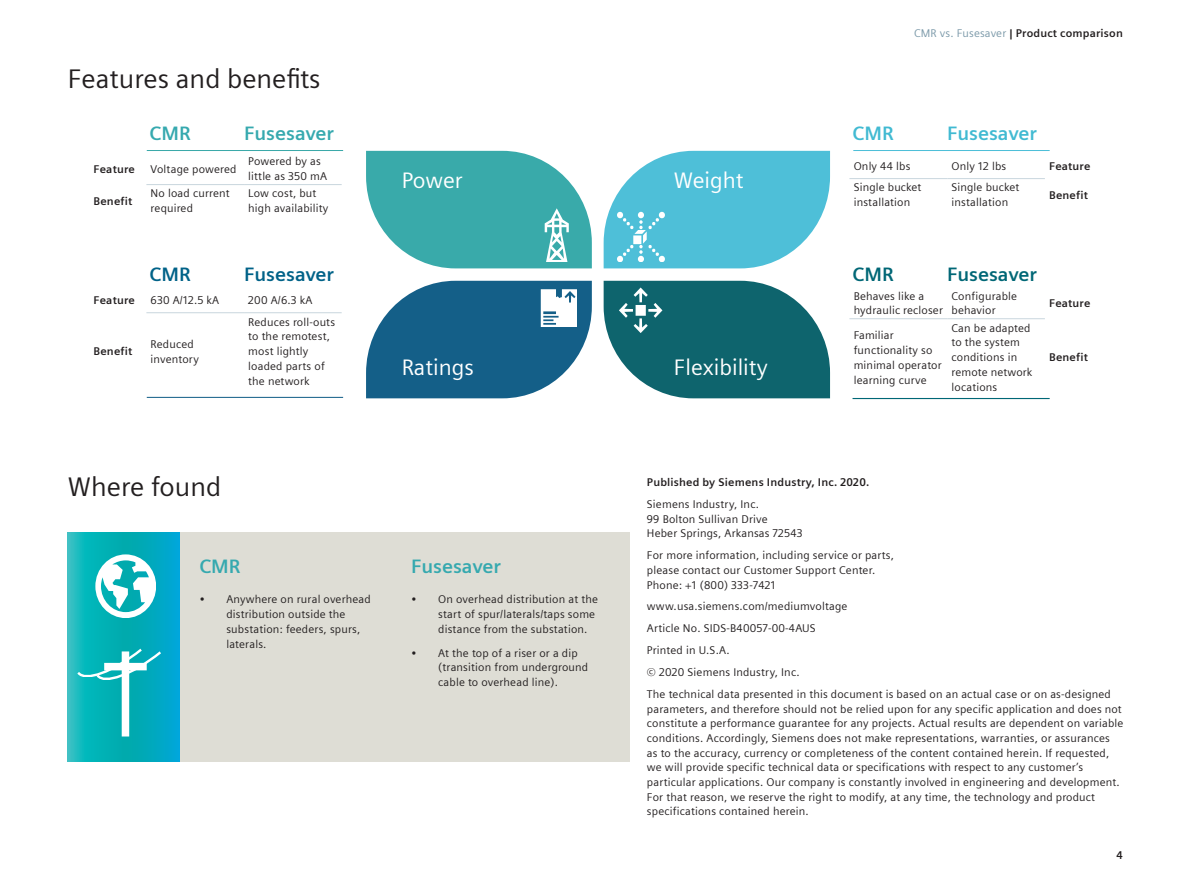
<style>
.page{position:relative;width:1191px;height:893px;background:#fff}
.page>*{position:absolute;margin:0;border:0;box-sizing:border-box;transform-origin:0 0}
.t1{font:27px "Siemens Sans";color:#231f20}
.t2{font:22.5px "Siemens Sans";color:#fff}
.t3{font:700 19.5px "Siemens Sans";color:#36a9af}
.t4{font:700 19.5px "Siemens Sans";color:#006288}
.t5{font:700 19.5px "Siemens Sans";color:#41bad2}
.t6{font:700 19.5px "Siemens Sans";color:#006776}
.t7{font:11.25px/14.9px "Siemens Sans";letter-spacing:.015em;color:#231f20}
.t8{font:700 11.25px "Siemens Sans";letter-spacing:.015em;color:#231f20}
.s1{font-weight:400;color:#7b99a9}
</style>
<div class="page">
<div style="left:180px;top:532px;width:449px;height:230px;background:#deddd5"></div>
<hr style="left:147px;top:150px;width:196px;height:1px;background:#3ba9a9">
<hr style="left:147px;top:397px;width:196px;height:1px;background:#145f88">
<hr style="left:853px;top:150px;width:196px;height:1px;background:#4ebfd8">
<hr style="left:853px;top:399px;width:196px;height:1px;background:#0e646d">
<hr style="left:146px;top:184px;width:98px;height:1px;background:#c9d6de">
<hr style="left:244px;top:184px;width:98px;height:1px;background:#c9d6de">
<hr style="left:852px;top:398px;width:197px;height:1px;background:#006776">
<hr style="left:146px;top:312px;width:98px;height:1px;background:#c9d6de">
<hr style="left:244px;top:312px;width:98px;height:1px;background:#c9d6de">
<hr style="left:849px;top:178px;width:98px;height:1px;background:#c9d6de">
<hr style="left:947px;top:178px;width:98px;height:1px;background:#c9d6de">
<hr style="left:849px;top:318px;width:98px;height:1px;background:#c9d6de">
<hr style="left:947px;top:318px;width:98px;height:1px;background:#c9d6de">
<svg style="left:603px;top:281px;width:227px;height:117px;background:#327b83"></svg>
<svg style="left:603px;top:151px;width:227px;height:117px;background:#68c8dd"></svg>
<svg style="left:366px;top:281px;width:226px;height:117px"></svg>
<svg style="left:366px;top:151px;width:226px;height:117px;background:#57b7b7"></svg>
<svg style="left:68px;top:532px;width:112px;height:230px;background:#07afbf"></svg>
<svg style="left:95px;top:554px;width:61px;height:63px"></svg>
<div style="left:122px;top:651px;width:7px;height:85px;background:#fff"></div>
<svg style="left:77px;top:648px;width:84px;height:31px"></svg>
<h1 class="t1" style="left:68px;top:59px;width:254px">Features and benefits</h1>
<h3 class="t3" style="left:150px;top:119px;width:43px">CMR</h3>
<h3 class="t3" style="left:244px;top:119px;width:91px">Fusesaver</h3>
<p class="t8" style="left:94px;top:160px;width:43px">Feature</p>
<p class="t7" style="left:151px;top:161px;width:87px">Voltage powered</p>
<p class="t7" style="left:248px;top:153px;width:80px">Powered by as little as 350 mA</p>
<p class="t8" style="left:94px;top:192px;width:40px">Benefit</p>
<p class="t7" style="left:151px;top:185px;width:81px">No load current required</p>
<p class="t7" style="left:248px;top:185px;width:82px">Low cost, but high availability</p>
<h3 class="t4" style="left:150px;top:259px;width:43px">CMR</h3>
<h3 class="t4" style="left:244px;top:259px;width:91px">Fusesaver</h3>
<p class="t8" style="left:94px;top:292px;width:43px">Feature</p>
<p class="t7" style="left:151px;top:292px;width:70px">630 A/12.5 kA</p>
<p class="t7" style="left:248px;top:292px;width:66px">200 A/6.3 kA</p>
<p class="t8" style="left:94px;top:343px;width:40px">Benefit</p>
<p class="t7" style="left:151px;top:336px;width:50px">Reduced inventory</p>
<p class="t7" style="left:248px;top:313px;width:88px">Reduces roll-outs to the remotest, most lightly loaded parts of the network</p>
<h2 class="t2" style="left:402px;top:163px;width:63px">Power</h2>
<h2 class="t2" style="left:674px;top:163px;width:71px">Weight</h2>
<h2 class="t2" style="left:402px;top:350px;width:74px">Ratings</h2>
<h2 class="t2" style="left:674px;top:350px;width:95px">Flexibility</h2>
<p class="t8" style="left:914px;top:25px;width:210px"><span class="s1">CMR vs. Fusesaver</span> | Product comparison</p>
<h3 class="t5" style="left:852px;top:119px;width:43px">CMR</h3>
<h3 class="t5" style="left:947px;top:119px;width:91px">Fusesaver</h3>
<p class="t7" style="left:853px;top:158px;width:58px">Only 44 lbs</p>
<p class="t7" style="left:951px;top:158px;width:56px">Only 12 lbs</p>
<p class="t8" style="left:1049px;top:157px;width:43px">Feature</p>
<p class="t7" style="left:853px;top:179px;width:69px">Single bucket installation</p>
<p class="t7" style="left:951px;top:179px;width:69px">Single bucket installation</p>
<p class="t8" style="left:1049px;top:186px;width:40px">Benefit</p>
<h3 class="t6" style="left:852px;top:259px;width:43px">CMR</h3>
<h3 class="t6" style="left:947px;top:259px;width:91px">Fusesaver</h3>
<p class="t7" style="left:853px;top:287px;width:91px">Behaves like a hydraulic recloser</p>
<p class="t7" style="left:951px;top:287px;width:67px">Configurable behavior</p>
<p class="t8" style="left:1049px;top:295px;width:43px">Feature</p>
<p class="t7" style="left:853px;top:327px;width:90px">Familiar functionality so minimal operator learning curve</p>
<p class="t7" style="left:951px;top:319px;width:82px">Can be adapted to the system conditions in remote network locations</p>
<p class="t8" style="left:1049px;top:349px;width:40px">Benefit</p>
<h1 class="t1" style="left:68px;top:466px;width:155px">Where found</h1>
<h3 class="t3" style="left:199px;top:551px;width:43px">CMR</h3>
<h3 class="t3" style="left:411px;top:551px;width:91px">Fusesaver</h3>
<p class="t7" style="left:226px;top:591px;width:146px;text-indent:-27px">• Anywhere on rural overhead distribution outside the substation: feeders, spurs, laterals.</p>
<p class="t7" style="left:438px;top:591px;width:161px;text-indent:-27px">• On overhead distribution at the start of spur/laterals/taps some distance from the substation.</p>
<p class="t7" style="left:438px;top:644px;width:151px;text-indent:-27px">• At the top of a riser or a dip (transition from underground cable to overhead line).</p>
<p class="t8" style="left:647px;top:474px;width:224px">Published by Siemens Industry, Inc. 2020.</p>
<p class="t7" style="left:647px;top:496px;width:157px">Siemens Industry, Inc.<br>99 Bolton Sullivan Drive<br>Heber Springs, Arkansas 72543</p>
<p class="t7" style="left:647px;top:547px;width:249px">For more information, including service or parts, please contact our Customer Support Center.<br>Phone: +1 (800) 333-7421</p>
<p class="t7" style="left:647px;top:595px;width:465px;line-height:21.9px">www.usa.siemens.com/mediumvoltage<br>Article No. SIDS-B40057-00-4AUS<br>Printed in U.S.A.<br>© 2020 Siemens Industry, Inc.<br>The technical data presented in this document is based on an actual case or on as-designed</p>
<p class="t7" style="left:647px;top:701px;width:478px">parameters, and therefore should not be relied upon for any specific application and does not constitute a performance guarantee for any projects. Actual results are dependent on variable conditions. Accordingly, Siemens does not make representations, warranties, or assurances as to the accuracy, currency or completeness of the content contained herein. If requested, we will provide specific technical data or specifications with respect to any customer’s particular applications. Our company is constantly involved in engineering and development.<br>For that reason, we reserve the right to modify, at any time, the technology and product specifications contained herein.</p>
<p class="t8" style="left:1116px;top:846px;width:8px">4</p>
</div>
